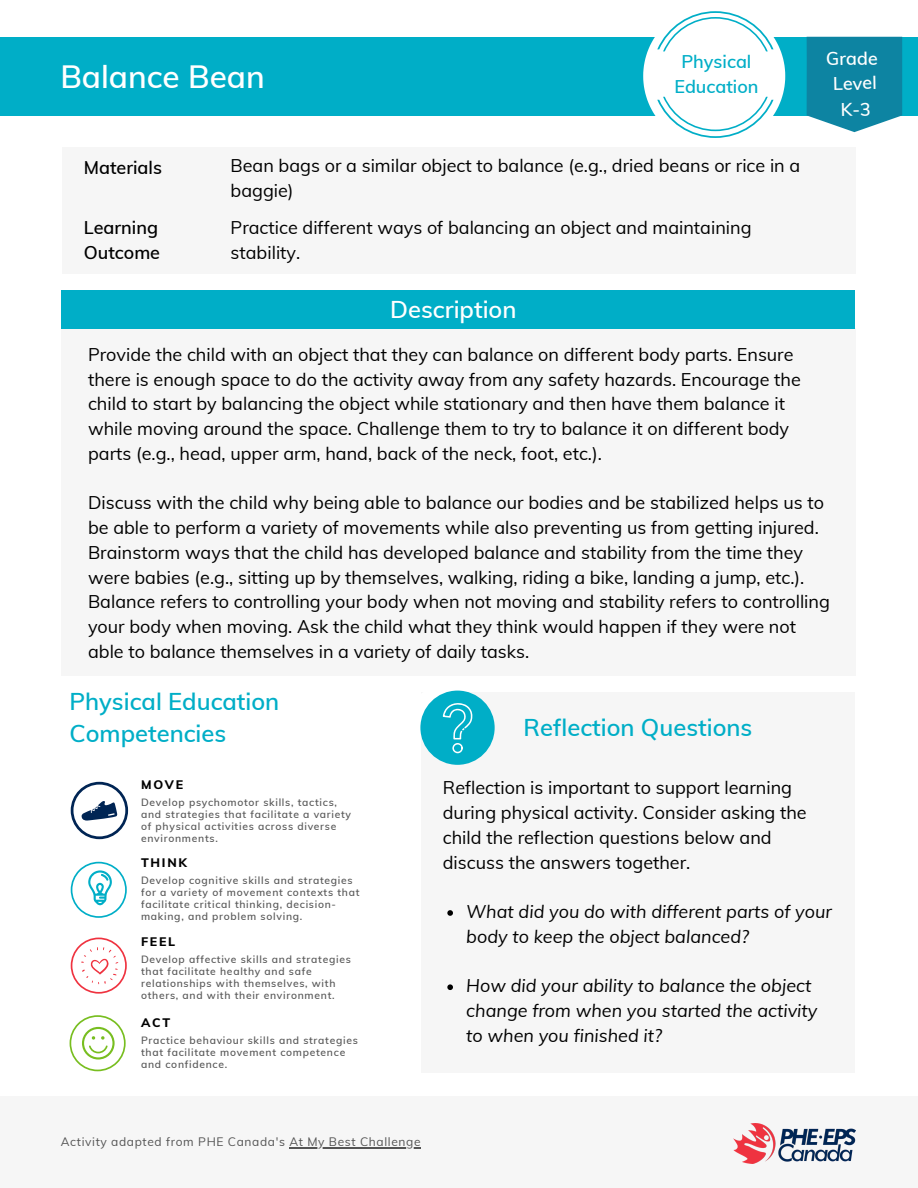
<style>
.page{position:relative;width:918px;height:1188px;background:#fff}
.page>*{position:absolute;margin:0;border:0;box-sizing:border-box;transform-origin:0 0}
.t1{font:600 31.5px "Muli";color:#fff}
.t2{font:600 23.7px/32.7px "Muli";color:#00aec7}
.t3{font:600 23.7px "Muli";color:#fff}
.t4{font:18px/24.8px "Muli";color:#000}
.t5{font:italic 18px/24.8px "Muli";color:#000}
.t6{font:600 18px/24.8px "Muli";color:#000}
.t7{font:600 18px/25px "Muli";color:#00aec7;text-align:center}
.t8{font:600 18px/25.5px "Muli";color:#fff;text-align:center}
.t9{font:800 12.45px "Muli";letter-spacing:.14em;color:#000}
.t10{font:12px "Muli";letter-spacing:.055em;color:#545454}
.t11{font:600 10.35px/12px "Muli";letter-spacing:.07em;color:#545454}
</style>
<div class="page">
<div style="left:61px;top:328px;width:794px;height:348px;background:#f6f6f6"></div>
<div style="left:61px;top:290px;width:793px;height:38px;background:#00aec7"></div>
<div style="left:0;top:1096px;width:918px;height:92px;background:#f6f6f6"></div>
<img style="left:734px;top:1123px;width:121px;height:41px">
<div style="left:0;top:37px;width:918px;height:79px;background:#00aec7"></div>
<div style="left:62px;top:147px;width:794px;height:127px;background:#f6f6f6"></div>
<svg style="left:643px;top:11px;width:142px;height:127px"></svg>
<svg style="left:807px;top:37px;width:95px;height:95px"></svg>
<div style="left:422px;top:692px;width:433px;height:380px;background:#f6f6f6"></div>
<div style="left:420px;top:691px;width:75px;height:74px;background:#00aec7;border-radius:50%"></div>
<svg style="left:420px;top:690px;width:53px;height:64px"></svg>
<svg style="left:447px;top:910px;width:6px;height:6px"></svg>
<svg style="left:447px;top:984px;width:6px;height:6px"></svg>
<hr style="left:289px;top:1147px;width:132px;height:1px;background:#545454">
<svg style="left:71px;top:938px;width:56px;height:56px"></svg>
<svg style="left:70px;top:1015px;width:56px;height:56px"></svg>
<svg style="left:71px;top:862px;width:56px;height:56px"></svg>
<svg style="left:71px;top:782px;width:57px;height:57px"></svg>
<h1 class="t1" style="left:60px;top:56px;width:206px">Balance Bean</h1>
<p class="t7" style="left:674px;top:49px;width:86px">Physical<br>Education</p>
<p class="t6" style="left:84px;top:155px;width:80px">Materials</p>
<p class="t6" style="left:84px;top:215px;width:78px">Learning<br>Outcome</p>
<p class="t4" style="left:231px;top:153px;width:571px">Bean bags or a similar object to balance (e.g., dried beans or rice in a baggie)</p>
<p class="t4" style="left:231px;top:215px;width:522px">Practice different ways of balancing an object and maintaining stability.</p>
<h2 class="t3" style="left:390px;top:294px;width:128px">Description</h2>
<p class="t8" style="left:826px;top:46px;width:53px;rotate:-1deg">Grade<br>Level<br>K-3</p>
<p class="t4" style="left:88px;top:342px;width:714px">Provide the child with an object that they can balance on different body parts. Ensure there is enough space to do the activity away from any safety hazards. Encourage the child to start by balancing the object while stationary and then have them balance it while moving around the space. Challenge them to try to balance it on different body parts (e.g., head, upper arm, hand, back of the neck, foot, etc.).</p>
<p class="t4" style="left:88px;top:490px;width:743px">Discuss with the child why being able to balance our bodies and be stabilized helps us to be able to perform a variety of movements while also preventing us from getting injured.<br>Brainstorm ways that the child has developed balance and stability from the time they were babies (e.g., sitting up by themselves, walking, riding a bike, landing a jump, etc.).<br>Balance refers to controlling your body when not moving and stability refers to controlling your body when moving. Ask the child what they think would happen if they were not able to balance themselves in a variety of daily tasks.</p>
<h2 class="t2" style="left:70px;top:684px;width:211px">Physical Education<br>Competencies</h2>
<p class="t9" style="left:141px;top:776px;width:44px">MOVE</p>
<p class="t11" style="left:141px;top:796px;width:212px">Develop psychomotor skills, tactics, and strategies that facilitate a variety of physical activities across diverse environments.</p>
<p class="t9" style="left:141px;top:855px;width:47px">THINK</p>
<p class="t11" style="left:141px;top:874px;width:220px">Develop cognitive skills and strategies for a variety of movement contexts that facilitate critical thinking, decision&shy;making, and problem solving.</p>
<p class="t9" style="left:141px;top:934px;width:36px">FEEL</p>
<p class="t11" style="left:141px;top:953px;width:211px">Develop affective skills and strategies that facilitate healthy and safe relationships with themselves, with others, and with their environment.</p>
<p class="t9" style="left:141px;top:1014px;width:31px">ACT</p>
<p class="t11" style="left:141px;top:1034px;width:218px">Practice behaviour skills and strategies that facilitate movement competence and confidence.</p>
<h2 class="t2" style="left:524px;top:711px;width:230px">Reflection Questions</h2>
<p class="t4" style="left:443px;top:775px;width:365px">Reflection is important to support learning during physical activity. Consider asking the child the reflection questions below and discuss the answers together.</p>
<p class="t5" style="left:466px;top:899px;width:367px">What did you do with different parts of your body to keep the object balanced?</p>
<p class="t5" style="left:466px;top:973px;width:353px">How did your ability to balance the object change from when you started the activity to when you finished it?</p>
<p class="t10" style="left:61px;top:1134px;width:361px">Activity adapted from PHE Canada's At My Best Challenge</p>
</div>
